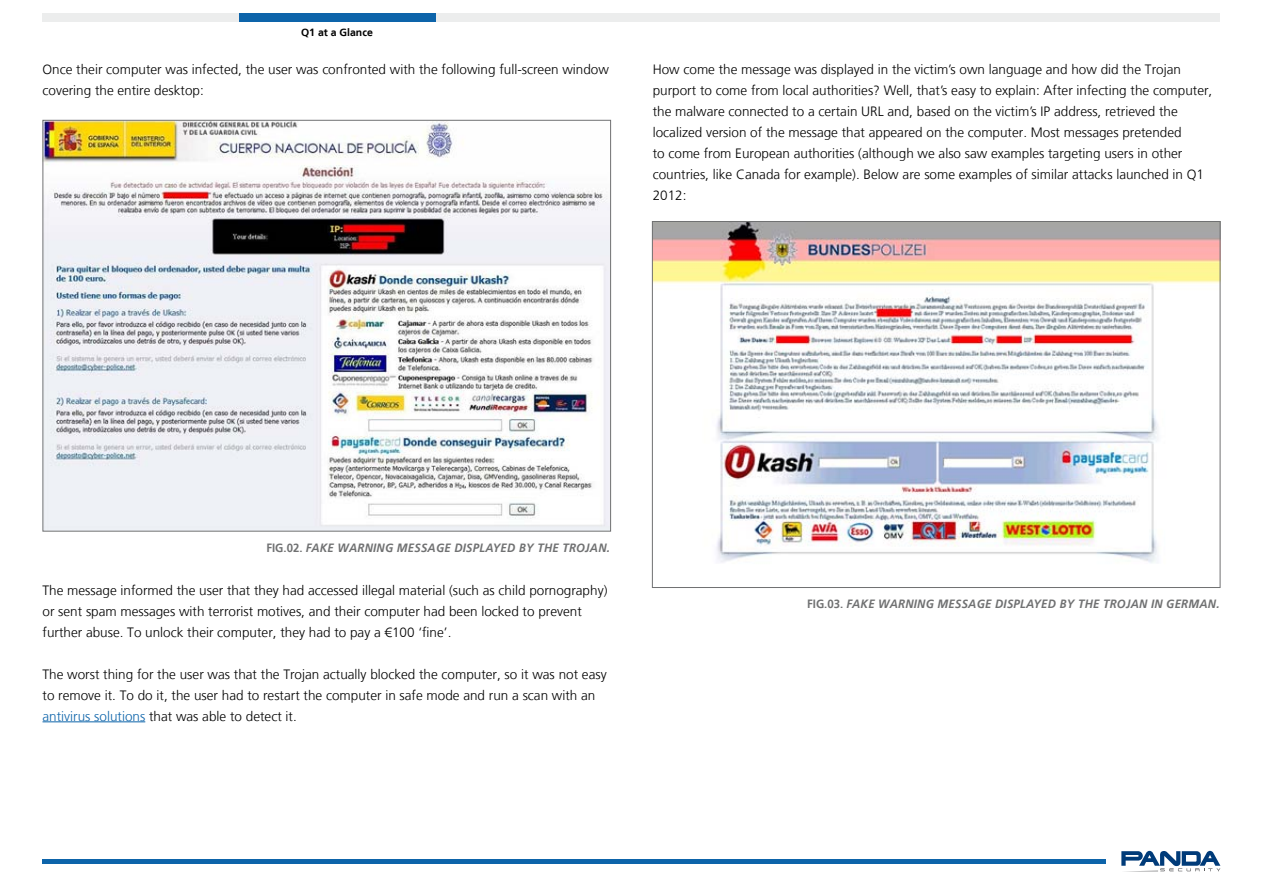
<style>
.page{position:relative;width:1263px;height:893px;background:#fff}
.page>*{position:absolute;margin:0;border:0;box-sizing:border-box;transform-origin:0 0}
.t1{font:300 13.5px/21px "Frutiger LT";color:#000}
.t2{font:italic 700 12px "Frutiger LT";letter-spacing:.02em;color:#707172;scale:.95 1}
.t3{font:700 10.5px "Frutiger LT";color:#000}
.s1{font-style:normal}
.s2{color:#0d64aa}
</style>
<div class="page">
<div style="left:43px;top:13px;width:1177px;height:8px;background:#eceded"></div>
<div style="left:239px;top:13px;width:196px;height:8px;background:#0d64aa"></div>
<hr style="left:43px;top:859px;width:1063px;height:4px;background:#0d64aa">
<svg style="left:1121px;top:851px;width:99px;height:21px"></svg>
<img style="left:45px;top:122px;width:564px;height:407px">
<hr style="left:43px;top:721px;width:102px;height:1px;background:#0d64aa">
<img style="left:654px;top:223px;width:564px;height:340px">
<p class="t3" style="left:301px;top:26px;width:73px">Q1 at a Glance</p>
<p class="t1" style="left:43px;top:59px;width:568px">Once their computer was infected, the user was confronted with the following full-screen window covering the entire desktop:</p>
<p class="t1" style="left:653px;top:59px;width:561px">How come the message was displayed in the victim’s own language and how did the Trojan purport to come from local authorities? Well, that’s easy to explain: After infecting the computer, the malware connected to a certain URL and, based on the victim’s IP address, retrieved the localized version of the message that appeared on the computer. Most messages pretended<br>to come from European authorities (although we also saw examples targeting users in other countries, like Canada for example). Below are some examples of similar attacks launched in Q1<br>2012:</p>
<p class="t2" style="left:266px;top:541px;width:363px"><span class="s1">FIG.02.</span> FAKE WARNING MESSAGE DISPLAYED BY THE TROJAN.</p>
<p class="t1" style="left:43px;top:580px;width:566px">The message informed the user that they had accessed illegal material (such as child pornography) or sent spam messages with terrorist motives, and their computer had been locked to prevent further abuse. To unlock their computer, they had to pay a €100 ‘fine’.</p>
<p class="t1" style="left:43px;top:664px;width:566px">The worst thing for the user was that the Trojan actually blocked the computer, so it was not easy to remove it. To do it, the user had to restart the computer in safe mode and run a scan with an <span class="s2">antivirus solutions</span> that was able to detect it.</p>
<p class="t2" style="left:807px;top:596px;width:436px"><span class="s1">FIG.03.</span> FAKE WARNING MESSAGE DISPLAYED BY THE TROJAN IN GERMAN.</p>
</div>
